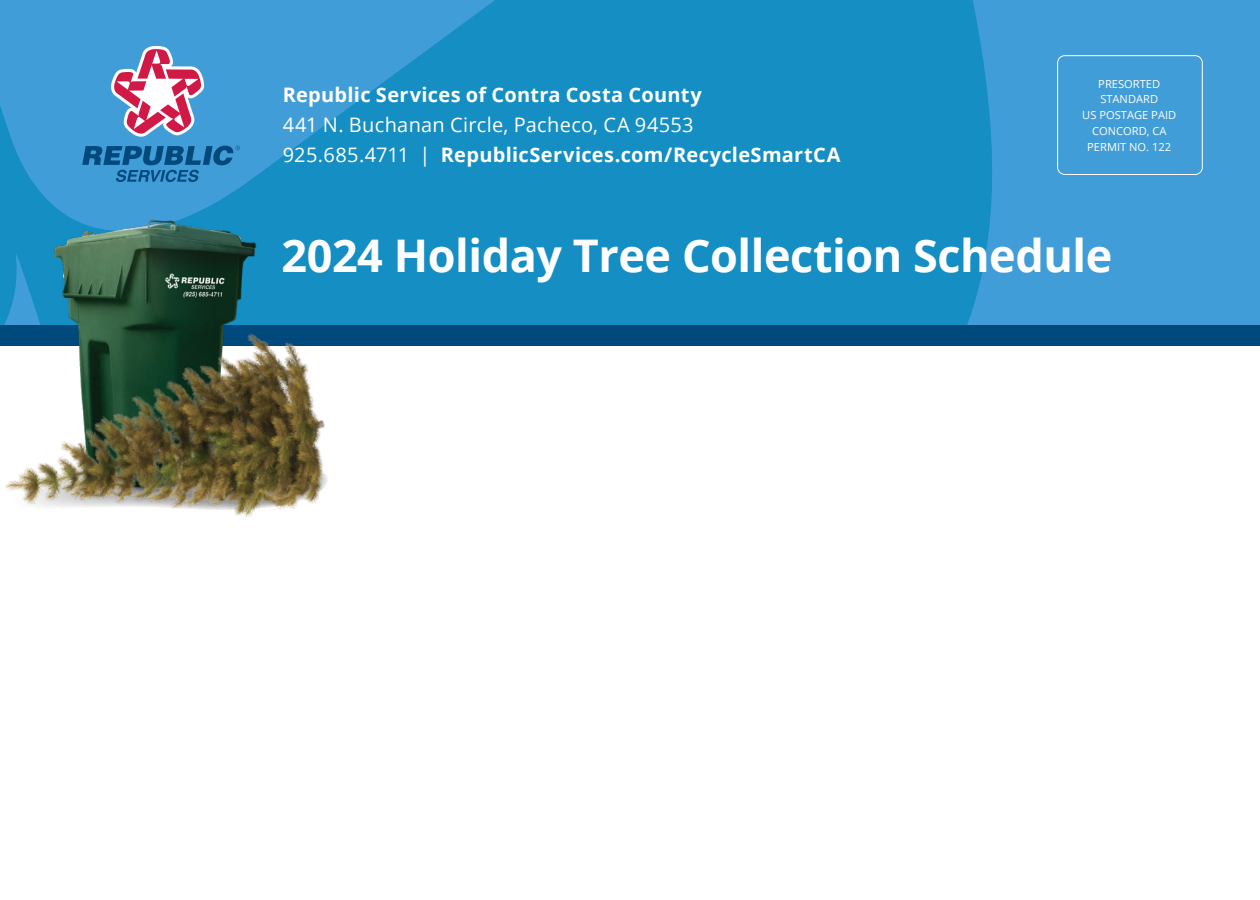
<style>
.page{position:relative;width:1260px;height:900px;background:#fff}
.page>*{position:absolute;margin:0;border:0;box-sizing:border-box;transform-origin:0 0}
.t1{font:700 45px "Open Sans";letter-spacing:-.01em;color:#fff}
.Body{font:700 20px/30px "Open Sans";letter-spacing:.015em;color:#fff}
.t2{font:11.25px/16px "Open Sans";color:#fff}
.s1{font-weight:400}
</style>
<div class="page">
<div style="left:0;top:0;width:1260px;height:331px;background:#419dd7"></div>
<svg style="left:0;top:0;width:992px;height:325px;fill:#148ec3"></svg>
<svg style="left:110px;top:46px;width:95px;height:91px"></svg>
<svg style="left:82px;top:146px;width:158px;height:36px"></svg>
<div style="left:0;top:325px;width:1260px;height:21px;background:#00497c"></div>
<div style="left:1057px;top:55px;width:146px;height:120px;border:1px solid #fff;border-radius:7px"></div>
<img style="left:44px;top:215px;width:222px;height:90px">
<img style="left:0;top:305px;width:359px;height:212px">
<p class="Body" style="left:283px;top:79px;width:559px">Republic Services of Contra Costa County<br><span class="s1">441 N. Buchanan Circle, Pacheco, CA 94553<br>925.685.4711 |</span> RepublicServices.com/RecycleSmartCA</p>
<p class="t2" style="left:1098px;top:75px;width:63px">PRESORTED<br>STANDARD</p>
<p class="t2" style="left:1082px;top:107px;width:95px">US POSTAGE PAID</p>
<p class="t2" style="left:1092px;top:123px;width:76px">CONCORD, CA</p>
<p class="t2" style="left:1087px;top:139px;width:86px">PERMIT NO. 122</p>
<p class="t1" style="left:282px;top:224px;width:832px">2024 Holiday Tree Collection Schedule</p>
</div>
